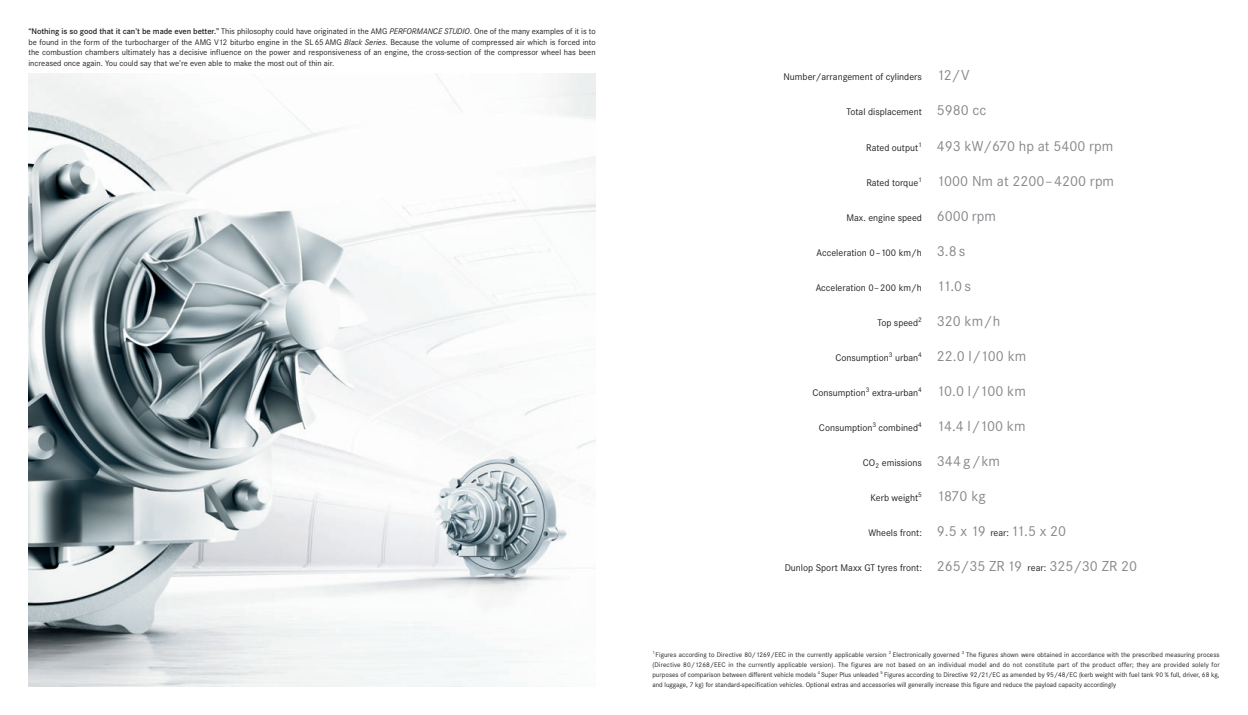
<style>
.page{position:relative;width:1248px;height:715px;background:#fff}
.page>*{position:absolute;margin:0;border:0;box-sizing:border-box;transform-origin:0 0}
.t1{font:15px "Corporate S";color:#86898c}
.t2{font:10px "Corporate S";color:#231f20}
.t3{font:8.5px/10.5px "Corporate S";color:#231f20;text-align:justify}
.t4{font:7px/10px "Corporate S";color:#231f20;text-align:justify}
.s1{font-weight:600}
.s2{font-style:italic}
.s3{font-size:10px;color:#231f20}
</style>
<div class="page">
<img style="left:28px;top:74px;width:567px;height:612px">
<p class="t3" style="left:28px;top:27px;width:568px"><span class="s1">“Nothing is so good that it can’t be made even better.”</span> This philosophy could have originated in the AMG <span class="s2">PERFORMANCE STUDIO</span>. One of the many examples of it is to be found in the form of the turbocharger of the AMG V12 biturbo engine in the SL 65 AMG <span class="s2">Black Series</span>. Because the volume of compressed air which is forced into the combustion chambers ultimately has a decisive influence on the power and responsiveness of an engine, the cross-section of the compressor wheel has been increased once again. You could say that we’re even able to make the most out of thin air.</p>
<h2 class="t2" style="left:783px;top:74px;width:140px">Number/arrangement of cylinders</h2>
<h2 class="t2" style="left:846px;top:109px;width:77px">Total displacement</h2>
<h2 class="t2" style="left:866px;top:144px;width:57px">Rated output<sup>1</sup></h2>
<h2 class="t2" style="left:866px;top:179px;width:57px">Rated torque<sup>1</sup></h2>
<h2 class="t2" style="left:846px;top:214px;width:77px">Max. engine speed</h2>
<h2 class="t2" style="left:816px;top:249px;width:107px">Acceleration 0–100 km/h</h2>
<h2 class="t2" style="left:815px;top:284px;width:108px">Acceleration 0–200 km/h</h2>
<h2 class="t2" style="left:877px;top:319px;width:46px">Top speed<sup>2</sup></h2>
<h2 class="t2" style="left:835px;top:354px;width:88px">Consumption<sup>3</sup> urban<sup>4</sup></h2>
<h2 class="t2" style="left:812px;top:389px;width:111px">Consumption<sup>3</sup> extra-urban<sup>4</sup></h2>
<h2 class="t2" style="left:819px;top:424px;width:104px">Consumption<sup>3</sup> combined<sup>4</sup></h2>
<h2 class="t2" style="left:862px;top:459px;width:60px">CO<sub>2</sub> emissions</h2>
<h2 class="t2" style="left:870px;top:494px;width:53px">Kerb weight<sup>5</sup></h2>
<h2 class="t2" style="left:868px;top:529px;width:55px">Wheels front:</h2>
<h2 class="t2" style="left:784px;top:564px;width:139px">Dunlop Sport Maxx GT tyres front:</h2>
<h1 class="t1" style="left:936px;top:70px;width:34px">12/V</h1>
<h1 class="t1" style="left:936px;top:105px;width:51px">5980 cc</h1>
<h1 class="t1" style="left:936px;top:140px;width:178px">493 kW/670 hp at 5400 rpm</h1>
<h1 class="t1" style="left:936px;top:175px;width:179px">1000 Nm at 2200–4200 rpm</h1>
<h1 class="t1" style="left:936px;top:210px;width:61px">6000 rpm</h1>
<h1 class="t1" style="left:936px;top:245px;width:30px">3.8 s</h1>
<h1 class="t1" style="left:936px;top:280px;width:36px">11.0 s</h1>
<h1 class="t1" style="left:936px;top:315px;width:65px">320 km/h</h1>
<h1 class="t1" style="left:936px;top:350px;width:91px">22.0 l/100 km</h1>
<h1 class="t1" style="left:936px;top:385px;width:90px">10.0 l/100 km</h1>
<h1 class="t1" style="left:936px;top:420px;width:90px">14.4 l/100 km</h1>
<h1 class="t1" style="left:936px;top:455px;width:65px">344 g/km</h1>
<h1 class="t1" style="left:936px;top:490px;width:51px">1870 kg</h1>
<h1 class="t1" style="left:936px;top:525px;width:131px">9.5 x 19 <span class="s3">rear:</span>11.5 x 20</h1>
<h1 class="t1" style="left:936px;top:560px;width:202px">265/35 ZR 19 <span class="s3">rear:</span> 325/30 ZR 20</h1>
<p class="t4" style="left:652px;top:649px;width:568px"><sup>1</sup> Figures according to Directive 80/1269/EEC in the currently applicable version <sup>2</sup> Electronically governed <sup>3</sup> The figures shown were obtained in accordance with the prescribed measuring process (Directive 80/1268/EEC in the currently applicable version). The figures are not based on an individual model and do not constitute part of the product offer; they are provided solely for purposes of comparison between different vehicle models <sup>4</sup> Super Plus unleaded <sup>5</sup> Figures according to Directive 92/21/EC as amended by 95/48/EC (kerb weight with fuel tank 90 % full, driver, 68 kg, and luggage, 7 kg) for standard-specification vehicles. Optional extras and accessories will generally increase this figure and reduce the payload capacity accordingly</p>
</div>
